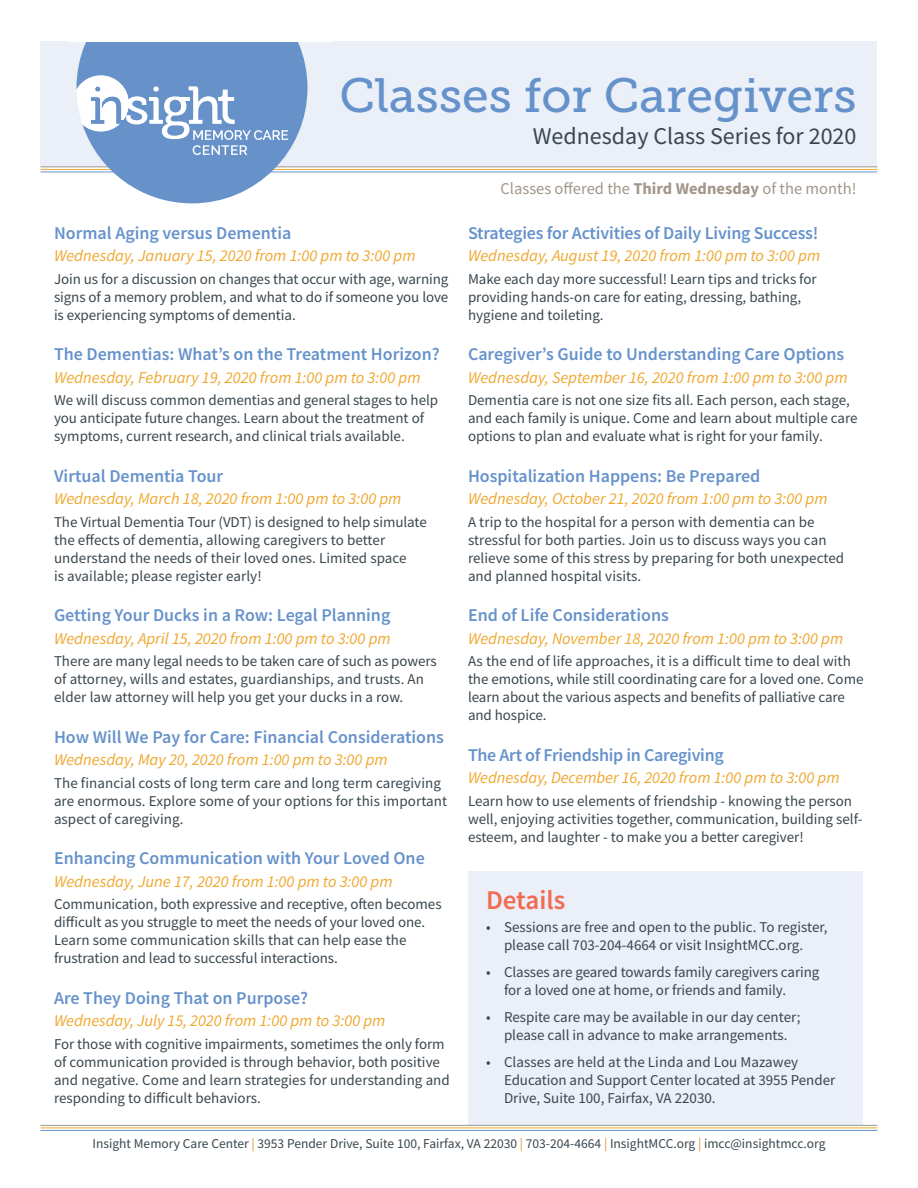
<style>
.page{position:relative;width:918px;height:1188px;background:#fff}
.page>*{position:absolute;margin:0;border:0;box-sizing:border-box;transform-origin:0 0}
.t1{font:48px "Museo Slab 500";color:#6692cb}
.Titles{font:600 27px "Source Sans Pro";color:#f26b52}
.t2{font:24px "Source Sans Pro";color:#3a464e}
.Titles-2{font:600 18px "Source Sans Pro";color:#6692cb}
.Dates{font:italic 16.5px "Source Sans Pro";color:#efa72e}
.Bold_subhead{font:16.5px "Source Sans Pro";color:#a19689}
.Bullets{font:15px/18px "Source Sans Pro";color:#3a464e}
.t3{font:13.5px "Source Sans Pro";color:#3a464e}
.s1{font-weight:700}
.s2{color:#e19524}
</style>
<div class="page">
<div style="left:40px;top:41px;width:838px;height:126px;background:#eaeff8"></div>
<hr style="left:40px;top:166px;width:838px;height:1px;background:#a19689">
<hr style="left:40px;top:169px;width:838px;height:1px;background:#efa72e">
<hr style="left:40px;top:172px;width:838px;height:1px;background:#6692cb">
<hr style="left:40px;top:1128px;width:838px;height:1px;background:#efa72e">
<hr style="left:40px;top:1130px;width:838px;height:1px;background:#6692cb">
<svg style="left:76px;top:41px;width:232px;height:162px;fill:#6691c9"></svg>
<svg style="left:77px;top:75px;width:211px;height:80px;background:#90afd7"></svg>
<div style="left:469px;top:871px;width:394px;height:254px;background:#eaeff8"></div>
<hr style="left:40px;top:1125px;width:838px;height:1px;background:#a19689">
<p class="t1" style="left:339px;top:69px;width:519px">Classes for Caregivers</p>
<p class="t2" style="left:533px;top:121px;width:325px">Wednesday Class Series for 2020</p>
<p class="Titles-2" style="left:54px;top:221px;width:239px">Normal Aging versus Dementia</p>
<p class="Dates" style="left:54px;top:245px;width:363px">Wednesday, January 15, 2020 from 1:00 pm to 3:00 pm</p>
<p class="Bullets" style="left:54px;top:269px;width:396px;text-align:justify">Join us for a discussion on changes that occur with age, warning signs of a memory problem, and what to do if someone you love is experiencing symptoms of dementia.</p>
<p class="Titles-2" style="left:54px;top:342px;width:387px">The Dementias: What’s on the Treatment Horizon?</p>
<p class="Dates" style="left:54px;top:367px;width:368px">Wednesday, February 19, 2020 from 1:00 pm to 3:00 pm</p>
<p class="Bullets" style="left:54px;top:391px;width:386px">We will discuss common dementias and general stages to help you anticipate future changes. Learn about the treatment of symptoms, current research, and clinical trials available.</p>
<p class="Titles-2" style="left:54px;top:464px;width:171px">Virtual Dementia Tour</p>
<p class="Dates" style="left:54px;top:488px;width:349px">Wednesday, March 18, 2020 from 1:00 pm to 3:00 pm</p>
<p class="Bullets" style="left:54px;top:512px;width:374px">The Virtual Dementia Tour (VDT) is designed to help simulate the effects of dementia, allowing caregivers to better understand the needs of their loved ones. Limited space<br>is available; please register early!</p>
<p class="Titles-2" style="left:54px;top:603px;width:338px">Getting Your Ducks in a Row: Legal Planning</p>
<p class="Dates" style="left:54px;top:628px;width:338px">Wednesday, April 15, 2020 from 1:00 pm to 3:00 pm</p>
<p class="Bullets" style="left:54px;top:652px;width:384px">There are many legal needs to be taken care of such as powers of attorney, wills and estates, guardianships, and trusts. An elder law attorney will help you get your ducks in a row.</p>
<p class="Titles-2" style="left:54px;top:725px;width:391px">How Will We Pay for Care: Financial Considerations</p>
<p class="Dates" style="left:54px;top:749px;width:335px">Wednesday, May 20, 2020 from 1:00 pm to 3:00 pm</p>
<p class="Bullets" style="left:54px;top:773px;width:395px">The financial costs of long term care and long term caregiving are enormous. Explore some of your options for this important aspect of caregiving.</p>
<p class="Titles-2" style="left:54px;top:846px;width:372px">Enhancing Communication with Your Loved One</p>
<p class="Dates" style="left:54px;top:871px;width:340px">Wednesday, June 17, 2020 from 1:00 pm to 3:00 pm</p>
<p class="Bullets" style="left:54px;top:895px;width:389px">Communication, both expressive and receptive, often becomes difficult as you struggle to meet the needs of your loved one.<br>Learn some communication skills that can help ease the frustration and lead to successful interactions.</p>
<p class="Titles-2" style="left:54px;top:986px;width:256px">Are They Doing That on Purpose?</p>
<p class="Dates" style="left:54px;top:1010px;width:333px">Wednesday, July 15, 2020 from 1:00 pm to 3:00 pm</p>
<p class="Bullets" style="left:54px;top:1034px;width:397px">For those with cognitive impairments, sometimes the only form of communication provided is through behavior, both positive and negative. Come and learn strategies for understanding and responding to difficult behaviors.</p>
<p class="Bold_subhead" style="left:500px;top:178px;width:358px">Classes offered the <span class="s1">Third Wednesday</span> of the month!</p>
<p class="Titles-2" style="left:468px;top:221px;width:352px">Strategies for Activities of Daily Living Success!</p>
<p class="Dates" style="left:468px;top:245px;width:354px">Wednesday, August 19, 2020 from 1:00 pm to 3:00 pm</p>
<p class="Bullets" style="left:468px;top:269px;width:350px">Make each day more successful! Learn tips and tricks for providing hands-on care for eating, dressing, bathing, hygiene and toileting.</p>
<p class="Titles-2" style="left:468px;top:342px;width:378px">Caregiver’s Guide to Understanding Care Options</p>
<p class="Dates" style="left:468px;top:367px;width:381px">Wednesday, September 16, 2020 from 1:00 pm to 3:00 pm</p>
<p class="Bullets" style="left:468px;top:391px;width:391px">Dementia care is not one size fits all. Each person, each stage, and each family is unique. Come and learn about multiple care options to plan and evaluate what is right for your family.</p>
<p class="Titles-2" style="left:468px;top:464px;width:294px">Hospitalization Happens: Be Prepared</p>
<p class="Dates" style="left:468px;top:488px;width:361px">Wednesday, October 21, 2020 from 1:00 pm to 3:00 pm</p>
<p class="Bullets" style="left:468px;top:512px;width:378px">A trip to the hospital for a person with dementia can be stressful for both parties. Join us to discuss ways you can relieve some of this stress by preparing for both unexpected and planned hospital visits.</p>
<p class="Titles-2" style="left:468px;top:603px;width:202px">End of Life Considerations</p>
<p class="Dates" style="left:468px;top:628px;width:377px">Wednesday, November 18, 2020 from 1:00 pm to 3:00 pm</p>
<p class="Bullets" style="left:468px;top:652px;width:397px">As the end of life approaches, it is a difficult time to deal with the emotions, while still coordinating care for a loved one. Come learn about the various aspects and benefits of palliative care and hospice.</p>
<p class="Titles-2" style="left:468px;top:743px;width:257px">The Art of Friendship in Caregiving</p>
<p class="Dates" style="left:468px;top:767px;width:373px">Wednesday, December 16, 2020 from 1:00 pm to 3:00 pm</p>
<p class="Bullets" style="left:468px;top:791px;width:396px">Learn how to use elements of friendship - knowing the person well, enjoying activities together, communication, building self&shy;esteem, and laughter - to make you a better caregiver!</p>
<p class="Titles" style="left:486px;top:882px;width:81px">Details</p>
<p class="Bullets" style="left:486px;top:917px;width:343px;text-align:center">• Sessions are free and open to the public. To register, please call 703-204-4664 or visit InsightMCC.org.</p>
<p class="Bullets" style="left:504px;top:962px;width:317px;text-indent:-18px">• Classes are geared towards family caregivers caring for a loved one at home, or friends and family.</p>
<p class="Bullets" style="left:486px;top:1007px;width:316px;text-align:center">• Respite care may be available in our day center; please call in advance to make arrangements.</p>
<p class="Bullets" style="left:504px;top:1052px;width:333px;text-indent:-18px">• Classes are held at the Linda and Lou Mazawey<br>Education and Support Center located at 3955 Pender<br>Drive, Suite 100, Fairfax, VA 22030.</p>
<p class="t3" style="left:93px;top:1134px;width:734px">Insight Memory Care Center <span class="s2">|</span> 3953 Pender Drive, Suite 100, Fairfax, VA 22030 <span class="s2">|</span> 703-204-4664 <span class="s2">|</span> InsightMCC.org <span class="s2">|</span> imcc@insightmcc.org</p>
</div>
